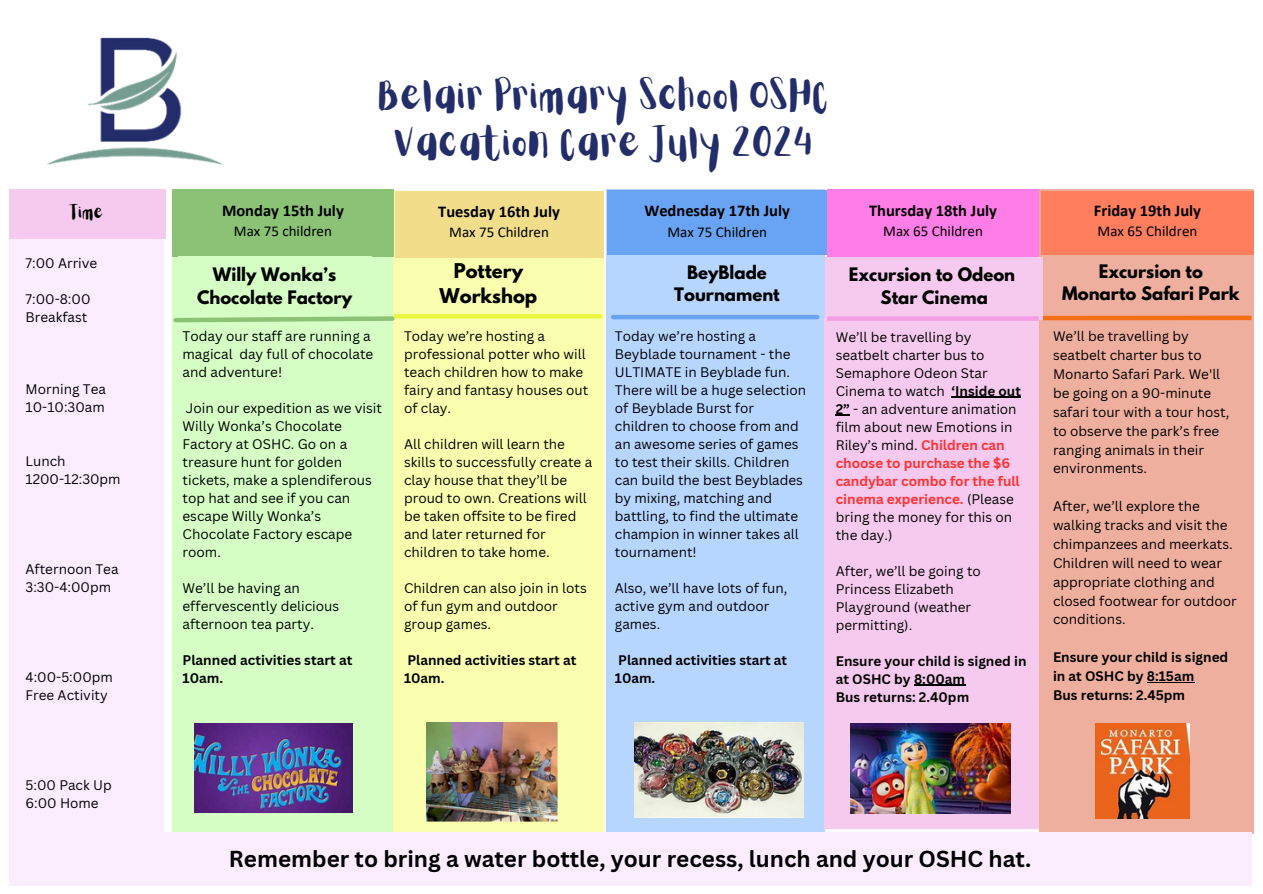
<style>
.page{position:relative;width:1263px;height:894px;background:#fff}
.page>*{position:absolute;margin:0;border:0;box-sizing:border-box;transform-origin:0 0}
.t1{font:34.5px/47.2px "Aloja Extended";color:#232d69;text-align:center}
.t2{font:700 22.5px "Canva Sans";color:#000}
.t3{font:700 18px/24.8px "League Spartan";color:#000;text-align:center}
.t4{font:700 16.5px/22.5px "League Spartan";color:#000;text-align:center}
.t5{font:700 16.5px "Calibri";color:#000}
.t6{font:15px "Calibri";color:#000}
.t7{font:15px "Aloja Extended";color:#000}
.t8{font:13.5px/18px "Canva Sans";color:#000}
.t9{font:700 13.5px/18px "Canva Sans";color:#000}
.s1{font-weight:700}
.s2{font-weight:700;color:#ff3131}
</style>
<div class="page">
<img style="left:46px;top:37px;width:177px;height:128px">
<div style="left:172px;top:189px;width:221px;height:644px;background:#d6ffc5"></div>
<div style="left:394px;top:191px;width:210px;height:644px;background:#f9ffae"></div>
<div style="left:606px;top:189px;width:218px;height:644px;background:#b7d6ff"></div>
<div style="left:824px;top:318px;width:215px;height:510px;background:#f6caee"></div>
<div style="left:1039px;top:189px;width:214px;height:644px;background:#efaf9f"></div>
<div style="left:172px;top:189px;width:222px;height:67px;background:#8bc275"></div>
<div style="left:395px;top:191px;width:208px;height:66px;background:#f1dd8a"></div>
<div style="left:607px;top:190px;width:220px;height:65px;background:#69a4f4"></div>
<div style="left:827px;top:189px;width:212px;height:67px;background:#ff7de7"></div>
<div style="left:1041px;top:191px;width:213px;height:64px;background:#ff7e5e"></div>
<svg style="left:173px;top:314px;width:224px;height:10px"></svg>
<div style="left:826px;top:257px;width:217px;height:63px;background:#f6caee"></div>
<hr style="left:396px;top:314px;width:204px;height:4px;background:#eaf73e">
<div style="left:827px;top:316px;width:212px;height:5px;background:#f49fe5"></div>
<div style="left:1043px;top:315px;width:208px;height:5px;background:#f46e16"></div>
<div style="left:9px;top:189px;width:155px;height:644px;background:#fbedff"></div>
<div style="left:9px;top:189px;width:157px;height:50px;background:#f6caee"></div>
<div style="left:9px;top:832px;width:1242px;height:53px;background:#fbedff"></div>
<hr style="left:613px;top:315px;width:204px;height:4px;background:#69a4f4">
<img style="left:850px;top:723px;width:160px;height:90px">
<img style="left:635px;top:722px;width:168px;height:94px">
<img style="left:1095px;top:723px;width:95px;height:94px">
<img style="left:194px;top:723px;width:159px;height:89px">
<img style="left:426px;top:722px;width:132px;height:99px">
<hr style="left:1147px;top:681px;width:47px;height:1px;background:#000">
<hr style="left:951px;top:396px;width:70px;height:1px;background:#000">
<svg style="left:836px;top:414px;width:14px;height:1px"></svg>
<hr style="left:914px;top:684px;width:51px;height:1px;background:#000">
<p class="t7" style="left:71px;top:206px;width:35px">Time</p>
<h5 class="t8" style="left:26px;top:253px;width:73px">7:00 Arrive</h5>
<p class="t8" style="left:26px;top:289px;width:66px">7:00-8:00</p>
<h3 class="t8" style="left:26px;top:307px;width:63px">Breakfast</h3>
<p class="t8" style="left:26px;top:379px;width:82px">Morning Tea</p>
<p class="t8" style="left:26px;top:397px;width:81px">10-10:30am</p>
<p class="t8" style="left:26px;top:451px;width:42px">Lunch</p>
<p class="t8" style="left:26px;top:469px;width:97px">1200-12:30pm</p>
<h4 class="t8" style="left:26px;top:559px;width:94px">Afternoon Tea</h4>
<h3 class="t8" style="left:26px;top:577px;width:87px">3:30-4:00pm</h3>
<p class="t8" style="left:26px;top:667px;width:89px">4:00-5:00pm</p>
<p class="t8" style="left:26px;top:685px;width:84px">Free Activity</p>
<p class="t8" style="left:26px;top:775px;width:88px">5:00 Pack Up</p>
<p class="t8" style="left:26px;top:793px;width:75px">6:00 Home</p>
<h1 class="t5" style="left:222px;top:204px;width:123px">Monday 15th July</h1>
<h1 class="t6" style="left:234px;top:225px;width:100px">Max 75 children</h1>
<h4 class="t1" style="left:379px;top:74px;width:453px">Belair Primary School OSHC<br>Vacation Care July 2024</h4>
<h6 class="t5" style="left:438px;top:204px;width:123px">Tuesday 16th July</h6>
<h6 class="t6" style="left:449px;top:226px;width:101px">Max 75 Children</h6>
<p class="t5" style="left:644px;top:204px;width:147px">Wednesday 17th July</p>
<p class="t6" style="left:667px;top:225px;width:101px">Max 75 Children</p>
<p class="t5" style="left:869px;top:204px;width:129px">Thursday 18th July</p>
<p class="t6" style="left:883px;top:225px;width:101px">Max 65 Children</p>
<p class="t5" style="left:1094px;top:203px;width:109px">Friday 19th July</p>
<p class="t6" style="left:1098px;top:225px;width:101px">Max 65 Children</p>
<p class="t3" style="left:440px;top:260px;width:99px">Pottery<br>Workshop</p>
<h4 class="t4" style="left:674px;top:263px;width:107px">BeyBlade<br>Tournament</h4>
<p class="t4" style="left:197px;top:265px;width:157px">Willy Wonka’s<br>Chocolate Factory</p>
<p class="t4" style="left:849px;top:265px;width:168px">Excursion to Odeon<br>Star Cinema</p>
<p class="t4" style="left:1062px;top:262px;width:179px">Excursion to<br>Monarto Safari Park</p>
<h4 class="t8" style="left:183px;top:327px;width:192px">Today our staff are running a magical day full of chocolate and adventure!</h4>
<h3 class="t8" style="left:183px;top:399px;width:201px">Join our expedition as we visit<br>Willy Wonka’s Chocolate<br>Factory at OSHC. Go on a treasure hunt for golden tickets, make a splendiferous top hat and see if you can escape Willy Wonka’s<br>Chocolate Factory escape room.</h3>
<p class="t8" style="left:183px;top:579px;width:158px">We’ll be having an effervescently delicious afternoon tea party.</p>
<p class="t9" style="left:183px;top:651px;width:171px">Planned activities start at<br>10am.</p>
<p class="t8" style="left:404px;top:327px;width:186px">Today we’re hosting a professional potter who will teach children how to make fairy and fantasy houses out of clay.</p>
<p class="t8" style="left:404px;top:435px;width:190px">All children will learn the skills to successfully create a clay house that they’ll be proud to own. Creations will be taken offsite to be fired and later returned for children to take home.</p>
<p class="t8" style="left:404px;top:579px;width:184px">Children can also join in lots of fun gym and outdoor group games.</p>
<h4 class="t9" style="left:404px;top:651px;width:174px">Planned activities start at<br>10am.</h4>
<h3 class="t8" style="left:615px;top:327px;width:193px">Today we’re hosting a<br>Beyblade tournament - the<br>ULTIMATE in Beyblade fun.<br>There will be a huge selection of Beyblade Burst for children to choose from and an awesome series of games to test their skills. Children can build the best Beyblades by mixing, matching and battling, to find the ultimate champion in winner takes all tournament!</h3>
<p class="t8" style="left:615px;top:579px;width:174px">Also, we’ll have lots of fun, active gym and outdoor games.</p>
<p class="t9" style="left:615px;top:651px;width:174px">Planned activities start at<br>10am.</p>
<p class="t8" style="left:836px;top:327px;width:187px">We’ll be travelling by seatbelt charter bus to<br>Semaphore Odeon Star<br>Cinema to watch <span class="s1">‘Inside out<br>2”</span> - an adventure animation film about new Emotions in<br>Riley’s mind. <span class="s2">Children can choose to purchase the $6 candybar combo for the full cinema experience.</span> (Please bring the money for this on the day.)</p>
<p class="t8" style="left:836px;top:561px;width:147px">After, we’ll be going to<br>Princess Elizabeth<br>Playground (weather permitting).</p>
<p class="t9" style="left:836px;top:651px;width:192px">Ensure your child is signed in at OSHC by 8:00am</p>
<h2 class="t9" style="left:836px;top:687px;width:135px">Bus returns: 2.40pm</h2>
<h3 class="t8" style="left:1053px;top:326px;width:178px;line-height:18.9px">We’ll be travelling by seatbelt charter bus to<br>Monarto Safari Park. We'll be going on a 90-minute safari tour with a tour host, to observe the park’s free ranging animals in their environments.</h3>
<h6 class="t8" style="left:1053px;top:496px;width:185px;line-height:18.9px">After, we’ll explore the walking tracks and visit the chimpanzees and meerkats.<br>Children will need to wear appropriate clothing and closed footwear for outdoor conditions.</h6>
<h6 class="t9" style="left:1053px;top:647px;width:177px;line-height:18.9px">Ensure your child is signed in at OSHC by 8:15am</h6>
<h6 class="t9" style="left:1053px;top:685px;width:134px">Bus returns: 2.45pm</h6>
<p class="t2" style="left:229px;top:843px;width:804px">Remember to bring a water bottle, your recess, lunch and your OSHC hat.</p>
</div>
